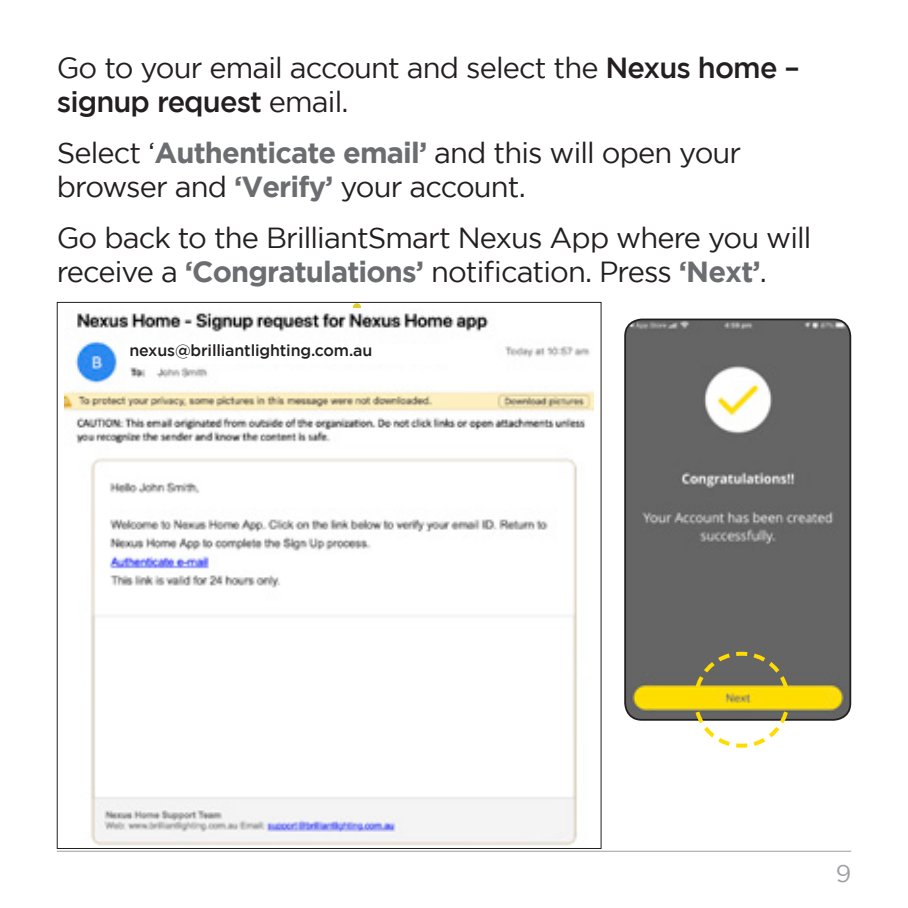
<style>
.page{position:relative;width:908px;height:908px;background:#fff}
.page>*{position:absolute;margin:0;border:0;box-sizing:border-box;transform-origin:0 0}
.Body{font:28.8px/34px "Gotham";letter-spacing:-.03em;color:#231f20}
.t1{font:24px "Gotham";color:#9d9fa2}
.body{font:500 16px "Gotham";letter-spacing:-.01em;color:#231f20}
.s1{font-weight:500}
.s2{font-weight:700;color:#6c6d70}
</style>
<div class="page">
<hr style="left:57px;top:850px;width:793px;height:1px;background:#9d9fa2">
<img style="left:625px;top:319px;width:224px;height:400px">
<div style="left:624px;top:318px;width:226px;height:402px;border:2px solid #231f20;border-radius:17px"></div>
<div style="left:353px;top:303px;width:8px;height:8px;background:#ddcf2a;border-radius:50%"></div>
<img style="left:65px;top:308px;width:528px;height:538px">
<div style="left:125px;top:344px;width:349px;height:19px;background:#fff"></div>
<svg style="left:691px;top:649px;width:100px;height:99px"></svg>
<p class="Body" style="left:57px;top:50px;width:744px">Go to your email account and select the <span class="s1">Nexus home – signup request</span> email.</p>
<p class="Body" style="left:57px;top:135px;width:685px">Select ‘<span class="s2">Authenticate email’</span> and this will open your browser and <span class="s2">‘Verify’</span> your account.</p>
<p class="Body" style="left:57px;top:220px;width:756px">Go back to the BrilliantSmart Nexus App where you will receive a <span class="s2">‘Congratulations’</span> notification. Press <span class="s2">‘Next’</span>.</p>
<p class="body" style="left:129px;top:340px;width:244px">nexus@brilliantlighting.com.au</p>
<p class="t1" style="left:835px;top:860px;width:17px">9</p>
</div>
